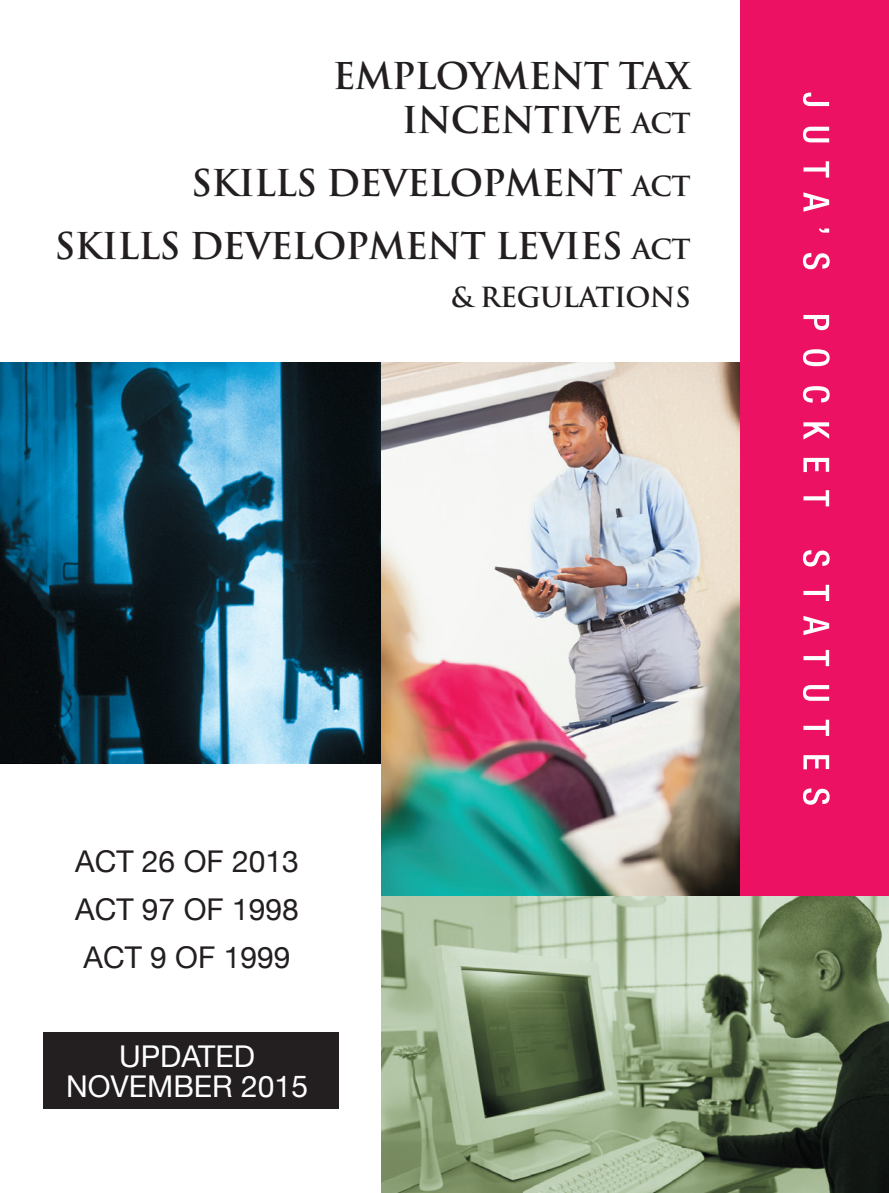
<style>
.page{position:relative;width:889px;height:1193px;background:#fff}
.page>*{position:absolute;margin:0;border:0;box-sizing:border-box;transform-origin:0 0}
.t1{font:700 36px "Trajan";letter-spacing:-.02em;color:#231f20}
.t2{font:30px "Helvetica Neue";color:#231f20}
.t3{font:30px "Helvetica Neue";color:#fff}
.t4{font:700 27px "Trajan";letter-spacing:-.02em;color:#231f20}
.s1{font-size:27px}
</style>
<div class="page">
<img style="left:0;top:362px;width:381px;height:401px">
<div style="left:43px;top:1032px;width:295px;height:76px;background:#231f20"></div>
<div style="left:739px;top:0;width:149px;height:1193px;background:#ec1163"></div>
<svg style="left:803px;top:93px;width:25px;height:13px"></svg>
<svg style="left:803px;top:127px;width:25px;height:15px"></svg>
<svg style="left:803px;top:161px;width:25px;height:17px"></svg>
<svg style="left:803px;top:192px;width:25px;height:20px"></svg>
<svg style="left:819px;top:229px;width:9px;height:4px"></svg>
<svg style="left:803px;top:253px;width:26px;height:16px"></svg>
<svg style="left:803px;top:315px;width:25px;height:15px"></svg>
<svg style="left:803px;top:349px;width:26px;height:17px"></svg>
<svg style="left:803px;top:386px;width:26px;height:17px"></svg>
<svg style="left:803px;top:422px;width:25px;height:18px"></svg>
<svg style="left:803px;top:458px;width:25px;height:14px"></svg>
<svg style="left:803px;top:490px;width:25px;height:16px"></svg>
<svg style="left:803px;top:550px;width:26px;height:16px"></svg>
<svg style="left:803px;top:585px;width:25px;height:16px"></svg>
<svg style="left:803px;top:616px;width:25px;height:19px"></svg>
<svg style="left:803px;top:650px;width:25px;height:16px"></svg>
<svg style="left:803px;top:685px;width:25px;height:16px"></svg>
<svg style="left:803px;top:720px;width:25px;height:16px"></svg>
<svg style="left:803px;top:755px;width:25px;height:14px"></svg>
<svg style="left:803px;top:788px;width:26px;height:17px"></svg>
<img style="left:381px;top:362px;width:358px;height:534px">
<img style="left:381px;top:896px;width:507px;height:297px">
<p class="t1" style="left:333px;top:54px;width:359px">EMPLOYMENT TAX</p>
<p class="t1" style="left:402px;top:97px;width:290px">INCENTIVE <span class="s1">ACT</span></p>
<p class="t1" style="left:191px;top:160px;width:500px">SKILLS DEVELOPMENT <span class="s1">ACT</span></p>
<p class="t1" style="left:55px;top:223px;width:637px">SKILLS DEVELOPMENT LEVIES <span class="s1">ACT</span></p>
<p class="t4" style="left:450px;top:280px;width:241px">&amp; REGULATIONS</p>
<p class="t2" style="left:75px;top:839px;width:225px">ACT 26 OF 2013</p>
<p class="t2" style="left:75px;top:887px;width:225px">ACT 97 OF 1998</p>
<p class="t2" style="left:83px;top:935px;width:208px">ACT 9 OF 1999</p>
<p class="t3" style="left:119px;top:1034px;width:137px">UPDATED</p>
<p class="t3" style="left:66px;top:1064px;width:243px">NOVEMBER 2015</p>
</div>
